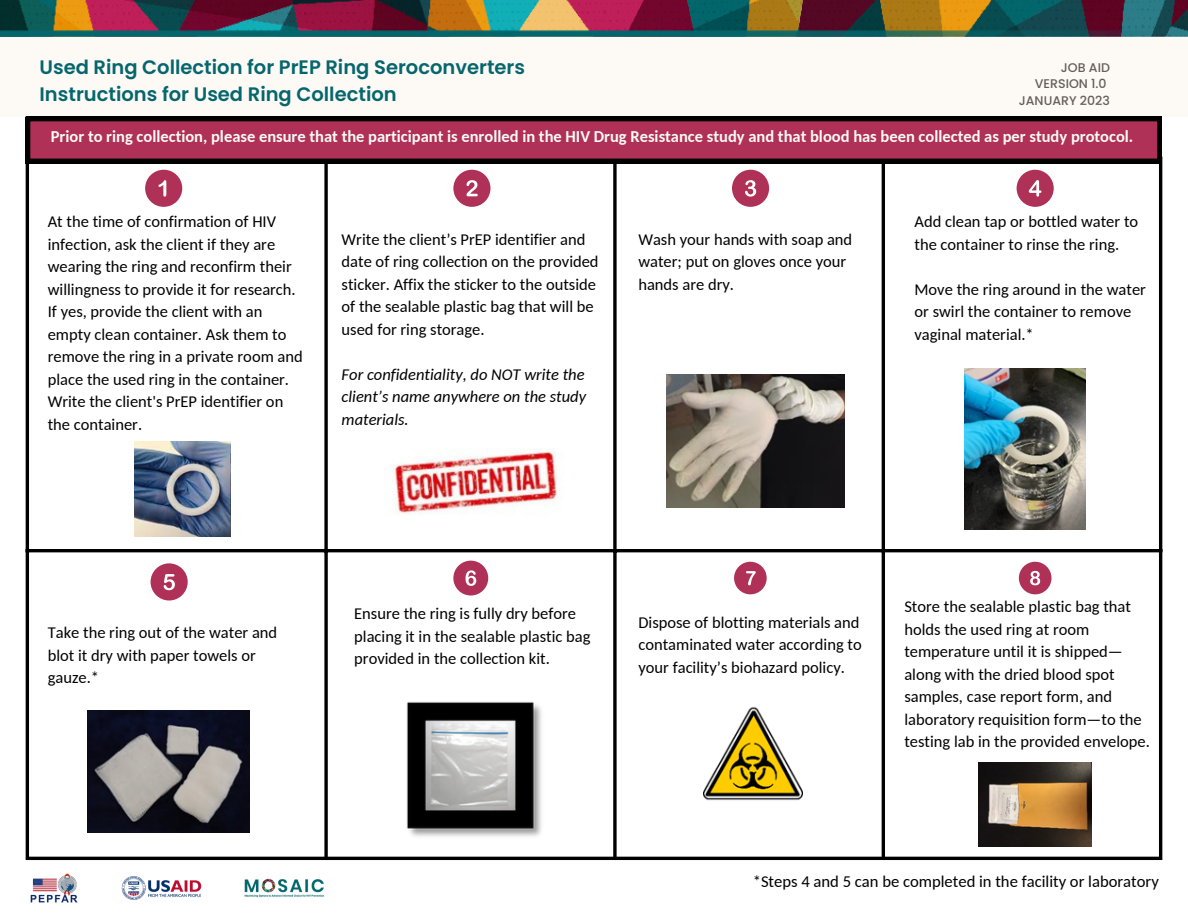
<style>
.page{position:relative;width:1188px;height:918px;background:#fff}
.page>*{position:absolute;margin:0;border:0;box-sizing:border-box;transform-origin:0 0}
.t1{font:600 19.5px/27px "Poppins";color:#05676d}
.t2{font:16.65px "Carlito";color:#000}
.t3{font:16.5px/22.5px "Carlito";color:#000}
.t4{font:700 16.5px "Carlito";color:#fdfaf6}
.t5{font:italic 16.5px/22.5px "Carlito";color:#000;text-align:justify}
.t6{font:500 12.6px/16.8px "Poppins";color:#645f59;text-align:right}
</style>
<div class="page">
<div style="left:0;top:0;width:1188px;height:117px;background:#fdfaf6"></div>
<img style="left:0;top:0;width:1188px;height:36px">
<img style="left:30px;top:873px;width:294px;height:30px">
<hr style="left:26px;top:160px;width:3px;height:697px;background:#000">
<svg style="left:324px;top:164px;width:4px;height:693px;background:#272727"></svg>
<svg style="left:613px;top:164px;width:4px;height:693px;background:#272727"></svg>
<hr style="left:882px;top:160px;width:3px;height:697px;background:#000">
<hr style="left:1159px;top:160px;width:3px;height:697px;background:#000">
<hr style="left:26px;top:549px;width:1136px;height:3px;background:#000">
<hr style="left:26px;top:857px;width:1136px;height:3px;background:#000">
<div style="left:145px;top:170px;width:37px;height:37px;background:#af3158;border-radius:50%"></div>
<svg style="left:158px;top:180px;width:8px;height:17px"></svg>
<div style="left:453px;top:170px;width:37px;height:37px;background:#af3158;border-radius:50%"></div>
<svg style="left:467px;top:180px;width:11px;height:16px"></svg>
<div style="left:732px;top:170px;width:37px;height:37px;background:#af3158;border-radius:50%"></div>
<svg style="left:745px;top:180px;width:11px;height:17px"></svg>
<div style="left:1017px;top:170px;width:37px;height:37px;background:#af3158;border-radius:50%"></div>
<svg style="left:1029px;top:180px;width:12px;height:17px"></svg>
<div style="left:151px;top:563px;width:37px;height:38px;background:#af3158;border-radius:50%"></div>
<svg style="left:164px;top:574px;width:11px;height:16px"></svg>
<div style="left:453px;top:561px;width:35px;height:35px;background:#af3158;border-radius:50%"></div>
<svg style="left:466px;top:570px;width:10px;height:16px"></svg>
<div style="left:734px;top:562px;width:33px;height:32px;background:#af3158;border-radius:50%"></div>
<svg style="left:746px;top:571px;width:10px;height:14px"></svg>
<div style="left:1019px;top:562px;width:32px;height:32px;background:#af3158;border-radius:50%"></div>
<svg style="left:1030px;top:571px;width:10px;height:14px"></svg>
<img style="left:389px;top:449px;width:173px;height:66px">
<img style="left:978px;top:762px;width:114px;height:85px">
<img style="left:135px;top:441px;width:95px;height:96px">
<img style="left:667px;top:375px;width:177px;height:132px">
<img style="left:965px;top:368px;width:120px;height:161px">
<img style="left:88px;top:711px;width:162px;height:121px">
<img style="left:406px;top:702px;width:136px;height:135px">
<img style="left:703px;top:706px;width:99px;height:95px">
<div style="left:26px;top:117px;width:1136px;height:47px;background:#000"></div>
<div style="left:30px;top:121px;width:1128px;height:38px;background:#af3158"></div>
<p class="t1" style="left:40px;top:54px;width:487px">Used Ring Collection for PrEP Ring Seroconverters<br>Instructions for Used Ring Collection</p>
<p class="t6" style="left:1019px;top:59px;width:93px">JOB AID<br>VERSION 1.0<br>JANUARY 2023</p>
<p class="t4" style="left:51px;top:129px;width:1084px">Prior to ring collection, please ensure that the participant is enrolled in the HIV Drug Resistance study and that blood has been collected as per study protocol.</p>
<p class="t3" style="left:48px;top:212px;width:257px">At the time of confirmation of HIV infection, ask the client if they are wearing the ring and reconfirm their willingness to provide it for research.<br>If yes, provide the client with an empty clean container. Ask them to remove the ring in a private room and place the used ring in the container.<br>Write the client's PrEP identifier on the container.</p>
<p class="t3" style="left:342px;top:229px;width:259px">Write the client’s PrEP identifier and date of ring collection on the provided sticker. Affix the sticker to the outside of the sealable plastic bag that will be used for ring storage.</p>
<p class="t5" style="left:342px;top:364px;width:246px">For confidentiality, do NOT write the client’s name anywhere on the study materials.</p>
<p class="t3" style="left:638px;top:229px;width:215px">Wash your hands with soap and water; put on gloves once your hands are dry.</p>
<p class="t3" style="left:915px;top:212px;width:225px">Add clean tap or bottled water to the container to rinse the ring.</p>
<p class="t3" style="left:915px;top:279px;width:233px">Move the ring around in the water or swirl the container to remove vaginal material.*</p>
<p class="t3" style="left:48px;top:623px;width:231px">Take the ring out of the water and blot it dry with paper towels or gauze.*</p>
<p class="t3" style="left:354px;top:604px;width:238px">Ensure the ring is fully dry before placing it in the sealable plastic bag provided in the collection kit.</p>
<p class="t3" style="left:638px;top:612px;width:225px">Dispose of blotting materials and contaminated water according to your facility’s biohazard policy.</p>
<p class="t3" style="left:904px;top:597px;width:247px">Store the sealable plastic bag that holds the used ring at room temperature until it is shipped— along with the dried blood spot samples, case report form, and laboratory requisition form—to the testing lab in the provided envelope.</p>
<p class="t2" style="left:753px;top:875px;width:408px">*Steps 4 and 5 can be completed in the facility or laboratory</p>
</div>
